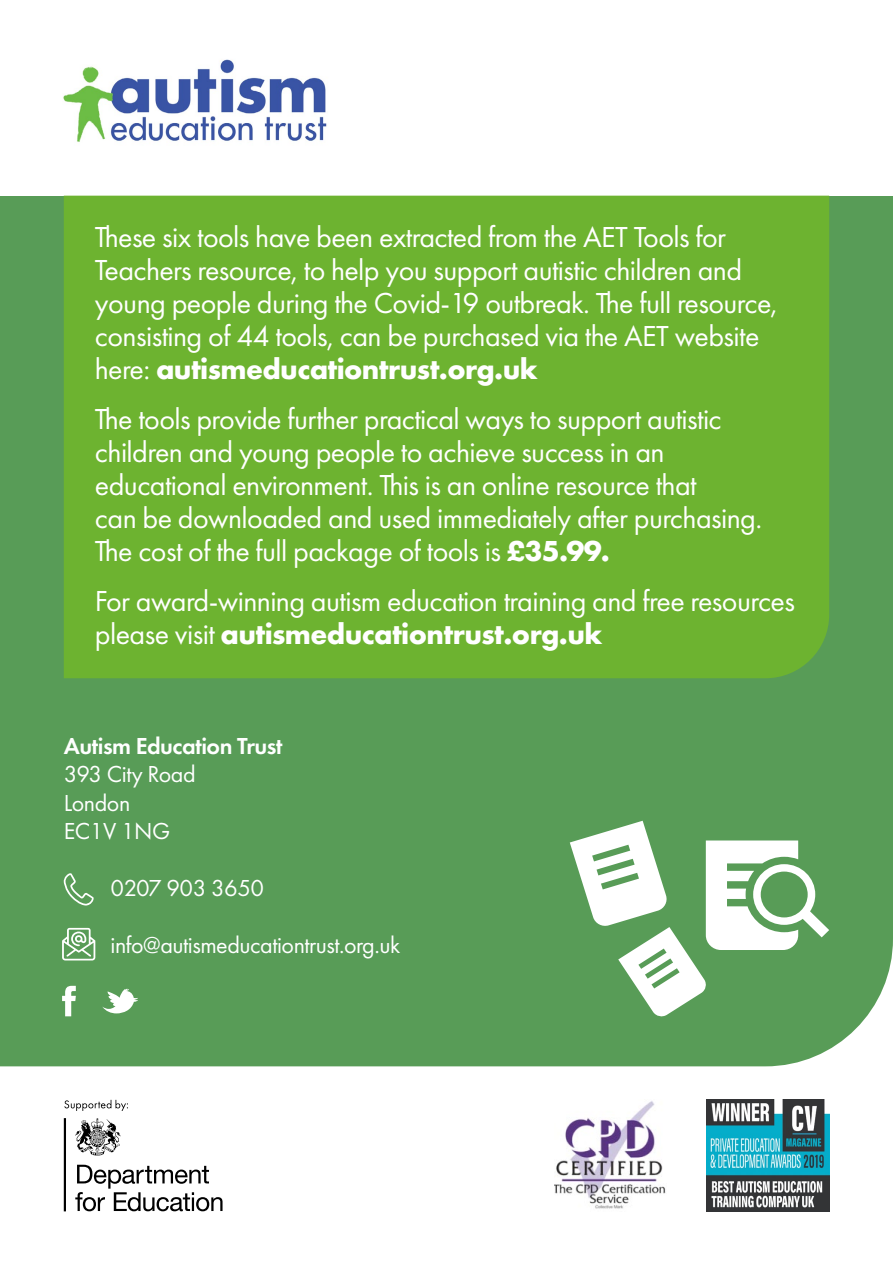
<style>
.page{position:relative;width:893px;height:1263px;background:#fff}
.page>*{position:absolute;margin:0;border:0;box-sizing:border-box;transform-origin:0 0}
.t1{font:30px/33px "Futura PT";letter-spacing:-.02em;color:#fff}
.t2{font:24px/28.5px "Futura PT";letter-spacing:-.02em;color:#fff}
.t3{font:600 24px "Futura PT";letter-spacing:-.02em;color:#fff}
.s1{font-weight:700}
</style>
<div class="page">
<div style="left:0;top:196px;width:893px;height:870px;background:#589c57"></div>
<img style="left:63px;top:59px;width:264px;height:83px">
<svg style="left:64px;top:873px;width:30px;height:32px"></svg>
<svg style="left:62px;top:928px;width:33px;height:32px"></svg>
<svg style="left:62px;top:986px;width:14px;height:30px"></svg>
<svg style="left:102px;top:989px;width:36px;height:24px"></svg>
<div style="left:64px;top:196px;width:765px;height:482px;background:#6db330"></div>
<hr style="left:64px;top:1118px;width:2px;height:93px;background:#000">
<svg style="left:75px;top:1165px;width:148px;height:46px"></svg>
<svg style="left:75px;top:1118px;width:46px;height:37px"></svg>
<svg style="left:64px;top:1100px;width:64px;height:11px"></svg>
<img style="left:707px;top:1100px;width:122px;height:111px">
<img style="left:555px;top:1101px;width:111px;height:108px">
<svg style="left:570px;top:821px;width:259px;height:197px"></svg>
<p class="t1" style="left:95px;top:221px;width:684px">These six tools have been extracted from the AET Tools for Teachers resource, to help you support autistic children and young people during the Covid-19 outbreak. The full resource, consisting of 44 tools, can be purchased via the AET website here: <span class="s1">autismeducationtrust.org.uk</span></p>
<p class="t1" style="left:95px;top:403px;width:669px">The tools provide further practical ways to support autistic children and young people to achieve success in an educational environment. This is an online resource that<br>can be downloaded and used immediately after purchasing.<br>The cost of the full package of tools is <span class="s1">£35.99.</span></p>
<p class="t1" style="left:95px;top:585px;width:701px">For award-winning autism education training and free resources please visit <span class="s1">autismeducationtrust.org.uk</span></p>
<p class="t3" style="left:64px;top:731px;width:220px">Autism Education Trust</p>
<p class="t2" style="left:64px;top:760px;width:133px">393 City Road<br>London<br>EC1V 1NG</p>
<p class="t2" style="left:111px;top:874px;width:155px">0207 903 3650</p>
<p class="t2" style="left:111px;top:931px;width:291px">info@autismeducationtrust.org.uk</p>
</div>
